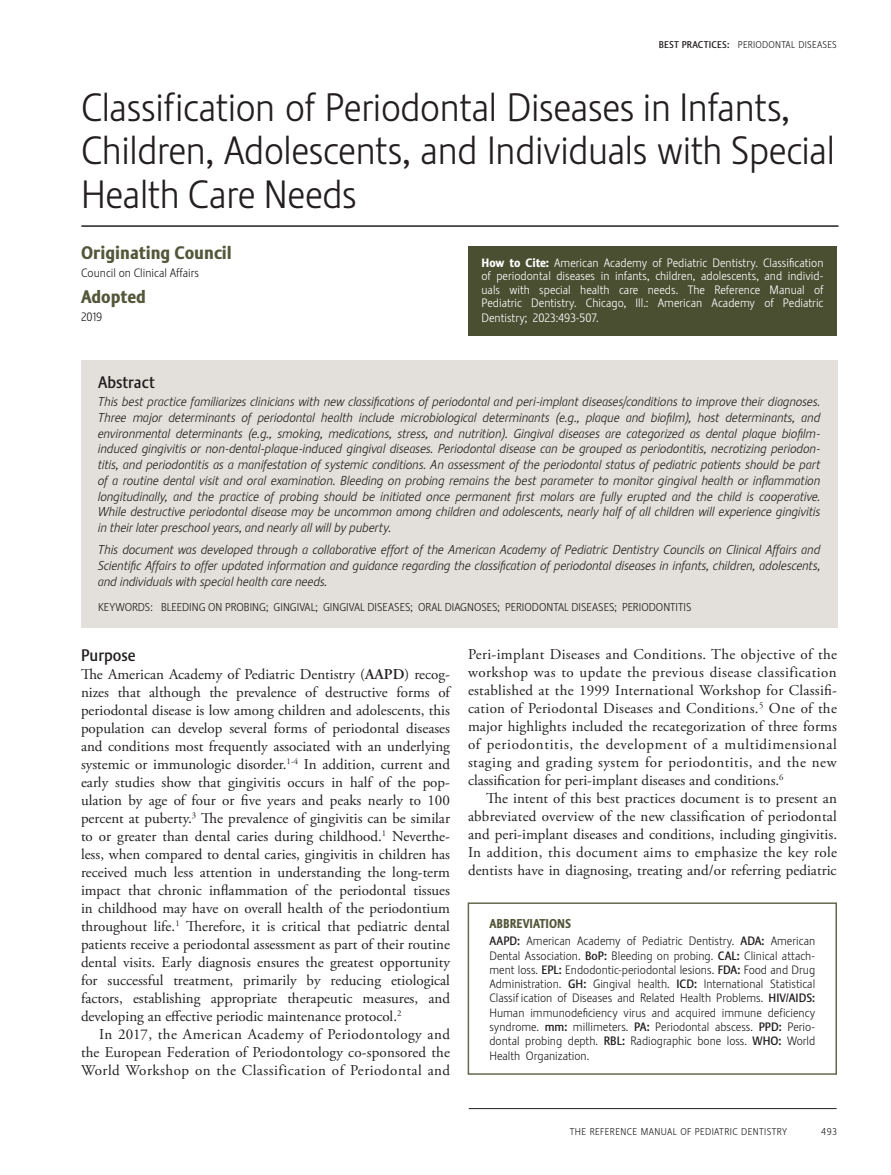
<style>
.page{position:relative;width:891px;height:1175px;background:#fff}
.page>*{position:absolute;margin:0;border:0;box-sizing:border-box;transform-origin:0 0}
.section_title{font:300 39px/43.5px "Stalemate LF";letter-spacing:-.01em;color:#231f20}
.headline{font:800 18px "Stalemate LF";color:#54573a}
.sub_head{font:500 16.5px "Stalemate LF";color:#231f20}
.body_copy{font:15px/18px "Adobe Garamond Pro";color:#231f20;text-align:justify}
.Body_Text_Indented{font:15px/18px "Adobe Garamond Pro";letter-spacing:.005em;color:#231f20;text-align:justify}
.abstract_copy{font:italic 300 12.75px/15.8px "Stalemate LF";letter-spacing:-.005em;color:#231f20;text-align:justify}
.foot_notes{font:800 12.75px "Stalemate LF";color:#54573a;scale:.94 1}
.foot_notes-2{font:300 12px/14.4px "Stalemate LF";color:#231f20;text-align:justify}
.foot_notes-3{font:300 12px/13.5px "Stalemate LF";color:#fff;text-align:justify}
.headline-2{font:300 12px "Stalemate LF";color:#231f20}
.author{font:300 12px "Stalemate LF";color:#231f20}
.Body_Text_FIRST{font:300 11.25px "Stalemate";color:#231f20}
.t1{font:300 9.75px "Stalemate LF";letter-spacing:.04em;color:#231f20}
.t2{font:300 9.75px "Stalemate LF";letter-spacing:.02em;color:#231f20}
.s1{font-weight:500}
.s2{font-weight:800}
.s3{font-family:"Stalemate LF"}
.s4{font-weight:600}
</style>
<div class="page">
<hr style="left:469px;top:1108px;width:368px;height:1px;background:#231f20">
<hr style="left:81px;top:225px;width:758px;height:2px;background:#231f20">
<div style="left:468px;top:902px;width:369px;height:172px;border:2px solid #66684e"></div>
<div style="left:468px;top:246px;width:369px;height:89px;background:#4b4f31"></div>
<div style="left:81px;top:360px;width:757px;height:267px;background:#e3e0db"></div>
<p class="t2" style="left:659px;top:39px;width:180px"><span class="s1">BEST PRACTICES:</span> PERIODONTAL DISEASES</p>
<p class="section_title" style="left:81px;top:85px;width:755px">Classification of Periodontal Diseases in Infants,<br>Children, Adolescents, and Individuals with Special<br>Health Care Needs</p>
<p class="headline" style="left:81px;top:242px;width:152px">Originating Council</p>
<p class="headline-2" style="left:81px;top:266px;width:120px">Council on Clinical Affairs</p>
<p class="headline" style="left:81px;top:286px;width:67px">Adopted</p>
<p class="author" style="left:81px;top:309px;width:23px">2019</p>
<p class="foot_notes-3" style="left:482px;top:256px;width:344px"><span class="s2">How to Cite:</span> American Academy of Pediatric Dentistry. Classification of periodontal diseases in infants, children, adolescents, and individ&shy;uals with special health care needs. The Reference Manual of Pediatric Dentistry. Chicago, Ill.: American Academy of Pediatric</p>
<p class="foot_notes-3" style="left:482px;top:311px;width:119px">Dentistry; 2023:493-507.</p>
<p class="sub_head" style="left:98px;top:372px;width:58px">Abstract</p>
<p class="abstract_copy" style="left:98px;top:393px;width:724px">This best practice familiarizes clinicians with new classifications of periodontal and peri-implant diseases/conditions to improve their diagnoses.<br>Three major determinants of periodontal health include microbiological determinants (e.g., plaque and biofilm), host determinants, and environmental determinants (e.g., smoking, medications, stress, and nutrition). Gingival diseases are categorized as dental plaque biofilm&shy;induced gingivitis or non-dental-plaque-induced gingival diseases. Periodontal disease can be grouped as periodontitis, necrotizing periodon&shy;titis, and periodontitis as a manifestation of systemic conditions. An assessment of the periodontal status of pediatric patients should be part of a routine dental visit and oral examination. Bleeding on probing remains the best parameter to monitor gingival health or inflammation longitudinally, and the practice of probing should be initiated once permanent first molars are fully erupted and the child is cooperative.<br>While destructive periodontal disease may be uncommon among children and adolescents, nearly half of all children will experience gingivitis in their later preschool years, and nearly all will by puberty.</p>
<p class="abstract_copy" style="left:98px;top:541px;width:724px">This document was developed through a collaborative effort of the American Academy of Pediatric Dentistry Councils on Clinical Affairs and Scientific Affairs to offer updated information and guidance regarding the classification of periodontal diseases in infants, children, adolescents, and individuals with special health care needs.</p>
<p class="Body_Text_FIRST" style="left:98px;top:600px;width:595px"><span class="s3">KEYWORDS:</span> BLEEDING ON PROBING; GINGIVAL; GINGIVAL DISEASES; ORAL DIAGNOSES; PERIODONTAL DISEASES; PERIODONTITIS</p>
<p class="sub_head" style="left:81px;top:645px;width:56px">Purpose</p>
<p class="body_copy" style="left:81px;top:666px;width:371px">The American Academy of Pediatric Dentistry (<span class="s4">AAPD</span>) recog&shy;nizes that although the prevalence of destructive forms of periodontal disease is low among children and adolescents, this population can develop several forms of periodontal diseases and conditions most frequently associated with an underlying systemic or immunologic disorder.<sup>1-4</sup> In addition, current and early studies show that gingivitis occurs in half of the pop&shy;ulation by age of four or five years and peaks nearly to 100 percent at puberty.<sup>3</sup> The prevalence of gingivitis can be similar to or greater than dental caries during childhood.<sup>1</sup> Neverthe&shy;less, when compared to dental caries, gingivitis in children has received much less attention in understanding the long-term impact that chronic inflammation of the periodontal tissues in childhood may have on overall health of the periodontium throughout life.<sup>1</sup> Therefore, it is critical that pediatric dental patients receive a periodontal assessment as part of their routine dental visits. Early diagnosis ensures the greatest opportunity for successful treatment, primarily by reducing etiological factors, establishing appropriate therapeutic measures, and developing an effective periodic maintenance protocol.<sup>2</sup></p>
<p class="Body_Text_Indented" style="left:81px;top:1026px;width:371px;text-indent:18px">In 2017, the American Academy of Periodontology and the European Federation of Periodontology co-sponsored the World Workshop on the Classification of Periodontal and</p>
<p class="Body_Text_Indented" style="left:468px;top:646px;width:371px">Peri-implant Diseases and Conditions. The objective of the workshop was to update the previous disease classification established at the 1999 International Workshop for Classifi&shy;cation of Periodontal Diseases and Conditions.<sup>5</sup> One of the major highlights included the recategorization of three forms of periodontitis, the development of a multidimensional staging and grading system for periodontitis, and the new classification for peri-implant diseases and conditions.<sup>6</sup></p>
<p class="Body_Text_Indented" style="left:468px;top:790px;width:371px;text-indent:18px">The intent of this best practices document is to present an abbreviated overview of the new classification of periodontal and peri-implant diseases and conditions, including gingivitis.<br>In addition, this document aims to emphasize the key role dentists have in diagnosing, treating and/or referring pediatric</p>
<p class="foot_notes" style="left:489px;top:916px;width:88px">ABBREVIATIONS</p>
<p class="foot_notes-2" style="left:489px;top:933px;width:327px"><span class="s1">AAPD:</span> American Academy of Pediatric Dentistry. <span class="s1">ADA:</span> American Dental Association. <span class="s1">BoP:</span> Bleeding on probing. <span class="s1">CAL:</span> Clinical attach&shy;ment loss. <span class="s1">EPL:</span> Endodontic-periodontal lesions. <span class="s1">FDA:</span> Food and Drug Administration. <span class="s1">GH:</span> Gingival health. <span class="s1">ICD:</span> International Statistical Classif ication of Diseases and Related Health Problems. <span class="s1">HIV</span><sup>/</sup><span class="s1">AIDS:<br></span>Human immunodeficiency virus and acquired immune deficiency syndrome. <span class="s1">mm:</span> millimeters. <span class="s1">PA:</span> Periodontal abscess. <span class="s1">PPD:</span> Perio&shy;dontal probing depth. <span class="s1">RBL:</span> Radiographic bone loss. <span class="s1">WHO:</span> World Health Organization.</p>
<p class="t1" style="left:570px;top:1126px;width:219px">THE REFERENCE MANUAL OF PEDIATRIC DENTISTRY</p>
<p class="t1" style="left:821px;top:1126px;width:17px">493</p>
</div>
